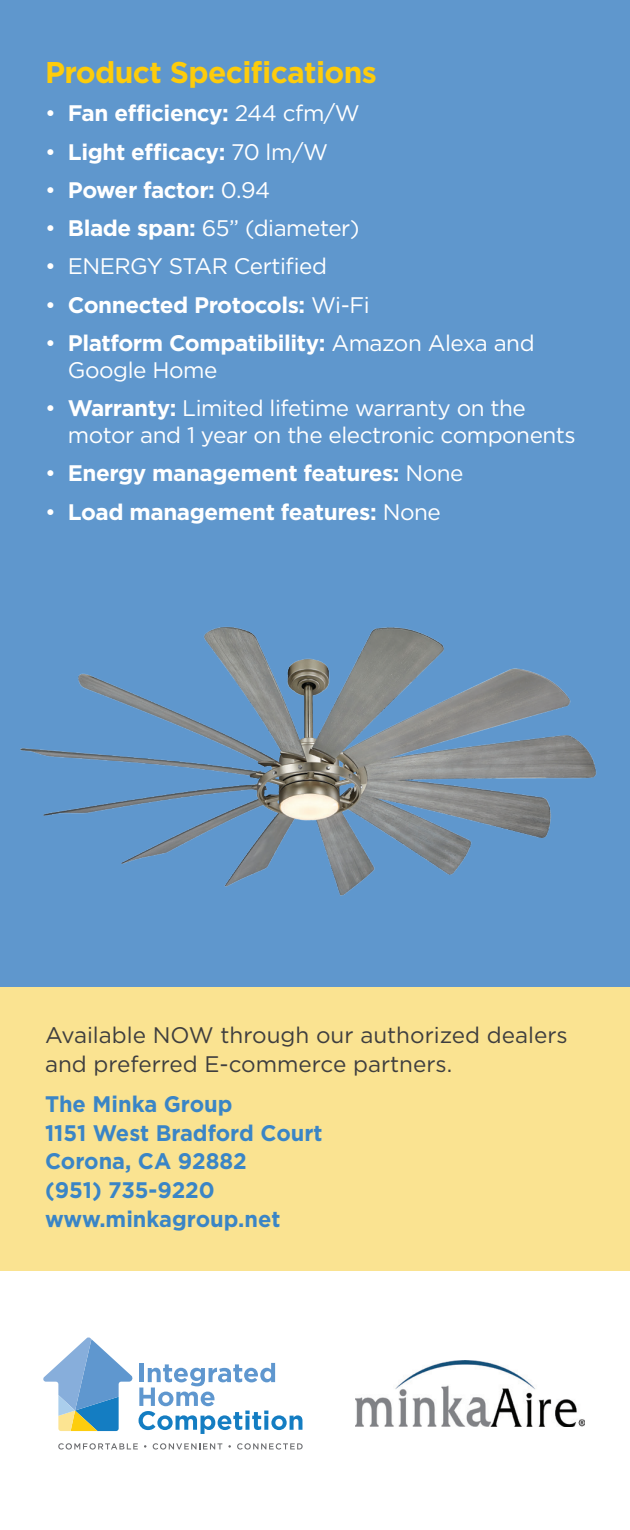
<style>
.page{position:relative;width:630px;height:1530px;background:#fff}
.page>*{position:absolute;margin:0;border:0;box-sizing:border-box;transform-origin:0 0}
.t1{font:700 30px "Gotham";letter-spacing:-.02em;color:#fdcc0c}
.t2{font:22.5px/27px "Gotham";letter-spacing:-.02em;color:#fff}
.t3{font:700 22.5px "Gotham";letter-spacing:-.02em;color:#fff}
.t4{font:700 22.5px/28.8px "Gotham";color:#3a85c6}
.t5{font:22.5px/28.8px "Gotham";color:#3e3e3f}
.s1{font-weight:400}
.s2{font-weight:700}
</style>
<div class="page">
<div style="left:0;top:986px;width:630px;height:285px;background:#fae391"></div>
<div style="left:0;top:0;width:630px;height:986px;background:#5f97cd"></div>
<svg style="left:58px;top:1443px;width:80px;height:7px"></svg>
<svg style="left:153px;top:1443px;width:69px;height:7px"></svg>
<svg style="left:237px;top:1443px;width:66px;height:7px"></svg>
<svg style="left:43px;top:1337px;width:259px;height:97px"></svg>
<img style="left:20px;top:627px;width:577px;height:269px">
<img style="left:355px;top:1360px;width:230px;height:66px">
<h1 class="t1" style="left:45px;top:53px;width:334px">Product Specifications</h1>
<p class="t3" style="left:45px;top:99px;width:316px"><span class="s1">•</span> Fan efficiency: <span class="s1">244 cfm/W</span></p>
<p class="t3" style="left:45px;top:137px;width:284px"><span class="s1">•</span> Light efficacy: <span class="s1">70 lm/W</span></p>
<p class="t3" style="left:45px;top:175px;width:227px"><span class="s1">•</span> Power factor: <span class="s1">0.94</span></p>
<p class="t2" style="left:45px;top:214px;width:316px">• <span class="s2">Blade span:</span> 65” (diameter)</p>
<p class="t2" style="left:45px;top:253px;width:284px">• ENERGY STAR Certified</p>
<p class="t3" style="left:45px;top:290px;width:326px"><span class="s1">•</span> Connected Protocols: <span class="s1">Wi-Fi</span></p>
<p class="t2" style="left:68px;top:329px;width:468px;text-indent:-23px">• <span class="s2">Platform Compatibility:</span> Amazon Alexa and<br>Google Home</p>
<p class="t2" style="left:68px;top:394px;width:509px;text-indent:-23px">• <span class="s2">Warranty:</span> Limited lifetime warranty on the motor and 1 year on the electronic components</p>
<p class="t3" style="left:45px;top:459px;width:420px"><span class="s1">•</span> Energy management features: <span class="s1">None</span></p>
<p class="t3" style="left:45px;top:497px;width:397px"><span class="s1">•</span> Load management features: <span class="s1">None</span></p>
<p class="t5" style="left:45px;top:1020px;width:524px">Available NOW through our authorized dealers and preferred E-commerce partners.</p>
<p class="t4" style="left:45px;top:1089px;width:279px">The Minka Group<br>1151 West Bradford Court<br>Corona, CA 92882<br>(951) 735-9220 www.minkagroup.net</p>
</div>
